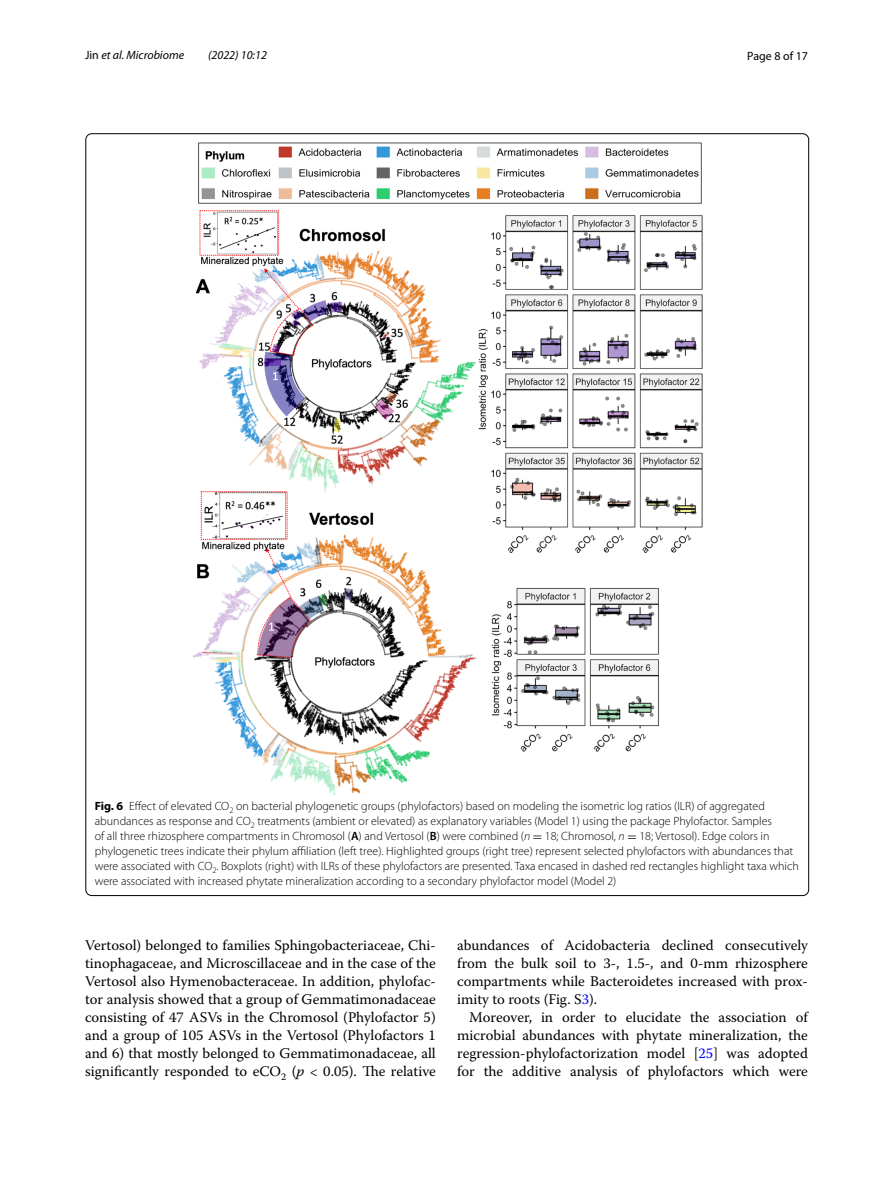
<style>
.page{position:relative;width:893px;height:1187px;background:#fff}
.page>*{position:absolute;margin:0;border:0;box-sizing:border-box;transform-origin:0 0}
.t1{font:14.7px/18px "Warnock Pro";color:#000;text-align:justify}
.t2{font:300 12px/15px "Myriad Pro";color:#000}
.t3{font:italic 12px "Myriad Pro";color:#000}
.t4{font:12px "Myriad Pro";color:#000}
.s1{font-style:normal}
.s2{font-weight:700}
.s3{font-weight:600}
.s4{font-style:italic}
.s5{font-family:"MTSY";font-weight:400}
.s6{color:#00f}
</style>
<div class="page">
<img style="left:193px;top:143px;width:509px;height:652px">
<p class="t3" style="left:85px;top:48px;width:101px"><span class="s1">Jin</span> et al. Microbiome</p>
<p class="t3" style="left:208px;top:48px;width:60px">(2022) 10:12</p>
<p class="t4" style="left:747px;top:48px;width:62px">Page 8 of 17</p>
<p class="t2" style="left:95px;top:799px;width:706px"><span class="s2">Fig. 6</span> Effect of elevated CO<sub>2</sub> on bacterial phylogenetic groups (phylofactors) based on modeling the isometric log ratios (ILR) of aggregated abundances as response and CO<sub>2</sub> treatments (ambient or elevated) as explanatory variables (Model 1) using the package Phylofactor. Samples<br>of all three rhizosphere compartments in Chromosol (<span class="s3">A</span>) and Vertosol (<span class="s3">B</span>) were combined (<span class="s4">n</span> <span class="s5">=</span> 18; Chromosol, <span class="s4">n</span> <span class="s5">=</span> 18; Vertosol). Edge colors in phylogenetic trees indicate their phylum affiliation (left tree). Highlighted groups (right tree) represent selected phylofactors with abundances that were associated with CO<sub>2</sub>. Boxplots (right) with ILRs of these phylofactors are presented. Taxa encased in dashed red rectangles highlight taxa which were associated with increased phytate mineralization according to a secondary phylofactor model (Model 2)</p>
<p class="t1" style="left:85px;top:935px;width:352px">Vertosol) belonged to families Sphingobacteriaceae, Chi&shy;tinophagaceae, and Microscillaceae and in the case of the Vertosol also Hymenobacteraceae. In addition, phylofac&shy;tor analysis showed that a group of Gemmatimonadaceae consisting of 47 ASVs in the Chromosol (Phylofactor 5) and a group of 105 ASVs in the Vertosol (Phylofactors 1 and 6) that mostly belonged to Gemmatimonadaceae, all significantly responded to eCO<sub>2</sub> (<span class="s4">p</span> &lt; 0.05). The relative</p>
<p class="t1" style="left:457px;top:935px;width:352px">abundances of Acidobacteria declined consecutively from the bulk soil to 3-, 1.5-, and 0-mm rhizosphere compartments while Bacteroidetes increased with prox&shy;imity to roots (Fig. S<span class="s6">3</span>).</p>
<p class="t1" style="left:457px;top:1007px;width:352px;text-indent:12px">Moreover, in order to elucidate the association of microbial abundances with phytate mineralization, the regression-phylofactorization model [<span class="s6">25</span>] was adopted for the additive analysis of phylofactors which were</p>
</div>
